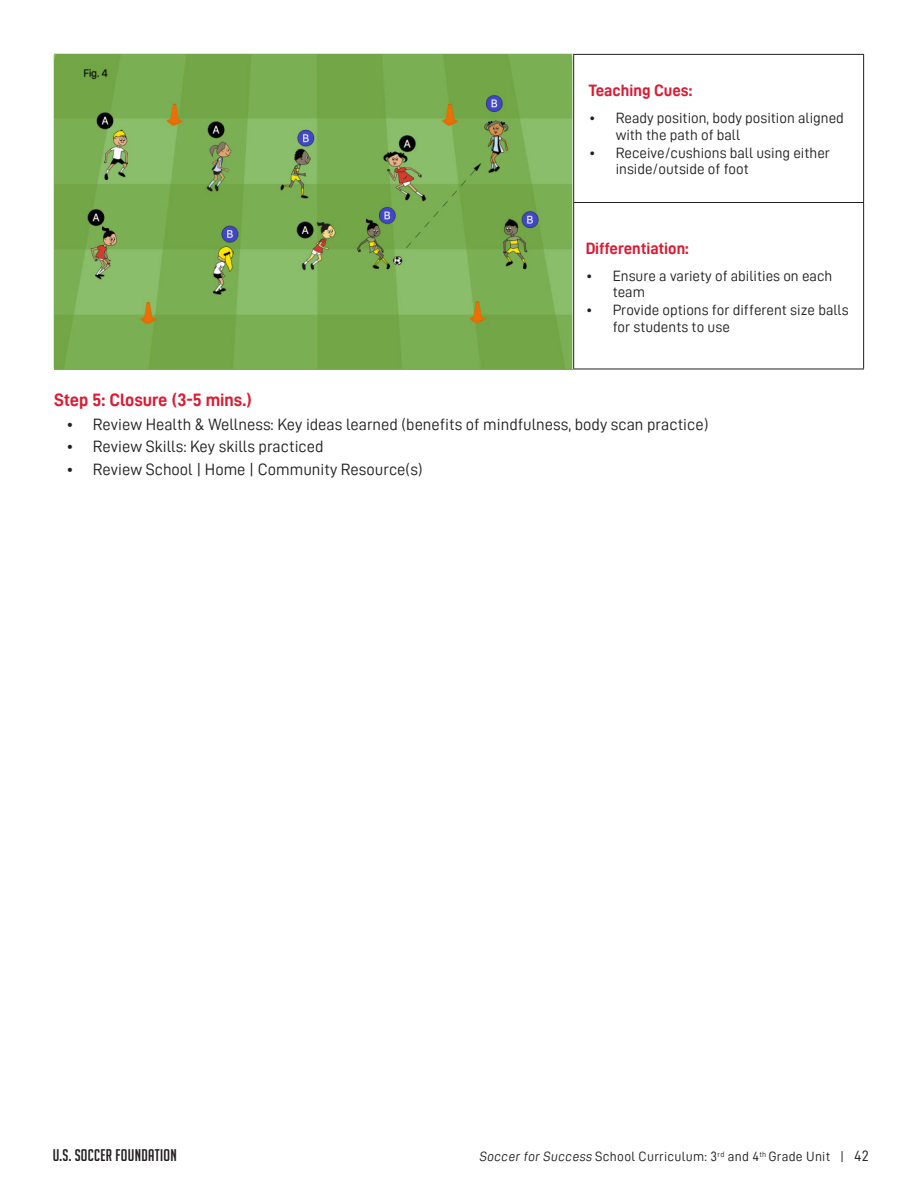
<style>
.page{position:relative;width:918px;height:1188px;background:#fff}
.page>*{position:absolute;margin:0;border:0;box-sizing:border-box;transform-origin:0 0}
.t1{font:18px "D DIN Bold";color:#dc1a32}
.t2{font:16.5px "D DIN";color:#231f20}
.h2_-_small{font:16.5px "D DIN Bold";color:#dc1a32}
.t3{font:16.5px "Big Noodle Titling";letter-spacing:.02em;color:#231f20}
.t4{font:15px/16.5px "D DIN";color:#231f20}
.t5{font:13.5px "D DIN";letter-spacing:.02em;color:#231f20}
.s1{font-size:15px}
</style>
<div class="page">
<hr style="left:54px;top:54px;width:520px;height:1px;background:#231f20">
<hr style="left:54px;top:55px;width:1px;height:147px;background:#231f20">
<hr style="left:574px;top:54px;width:290px;height:1px;background:#231f20">
<hr style="left:573px;top:55px;width:1px;height:147px;background:#231f20">
<hr style="left:863px;top:55px;width:1px;height:147px;background:#231f20">
<hr style="left:54px;top:202px;width:1px;height:167px;background:#231f20">
<hr style="left:573px;top:202px;width:291px;height:1px;background:#231f20">
<hr style="left:573px;top:203px;width:1px;height:166px;background:#231f20">
<hr style="left:863px;top:203px;width:1px;height:166px;background:#231f20">
<hr style="left:54px;top:369px;width:520px;height:1px;background:#231f20">
<hr style="left:574px;top:369px;width:290px;height:1px;background:#231f20">
<img style="left:55px;top:55px;width:518px;height:314px">
<p class="h2_-_small" style="left:589px;top:81px;width:105px">Teaching Cues:</p>
<p class="t4" style="left:616px;top:110px;width:230px;text-indent:-27px">• Ready position, body position aligned with the path of ball</p>
<p class="t4" style="left:616px;top:144px;width:216px;text-indent:-27px">• Receive/cushions ball using either inside/outside of foot</p>
<p class="h2_-_small" style="left:586px;top:239px;width:105px">Differentiation:</p>
<p class="t4" style="left:613px;top:267px;width:221px;text-indent:-27px">• Ensure a variety of abilities on each team</p>
<p class="t4" style="left:613px;top:301px;width:237px;text-indent:-27px">• Provide options for different size balls for students to use</p>
<h2 class="t1" style="left:54px;top:390px;width:199px">Step 5: Closure (3-5 mins.)</h2>
<p class="t2" style="left:66px;top:415px;width:644px">• Review Health &amp; Wellness: Key ideas learned (benefits of mindfulness, body scan practice)</p>
<p class="t2" style="left:66px;top:438px;width:259px">• Review Skills: Key skills practiced</p>
<p class="t2" style="left:66px;top:460px;width:358px">• Review School | Home | Community Resource(s)</p>
<p class="t3" style="left:53px;top:1147px;width:125px">U.S. SOCCER FOUNDATION</p>
<p class="t5" style="left:479px;top:1149px;width:391px">Soccer for Success School Curriculum: 3<sup>rd</sup> and 4<sup>th</sup> Grade Unit | <span class="s1">42</span></p>
</div>
